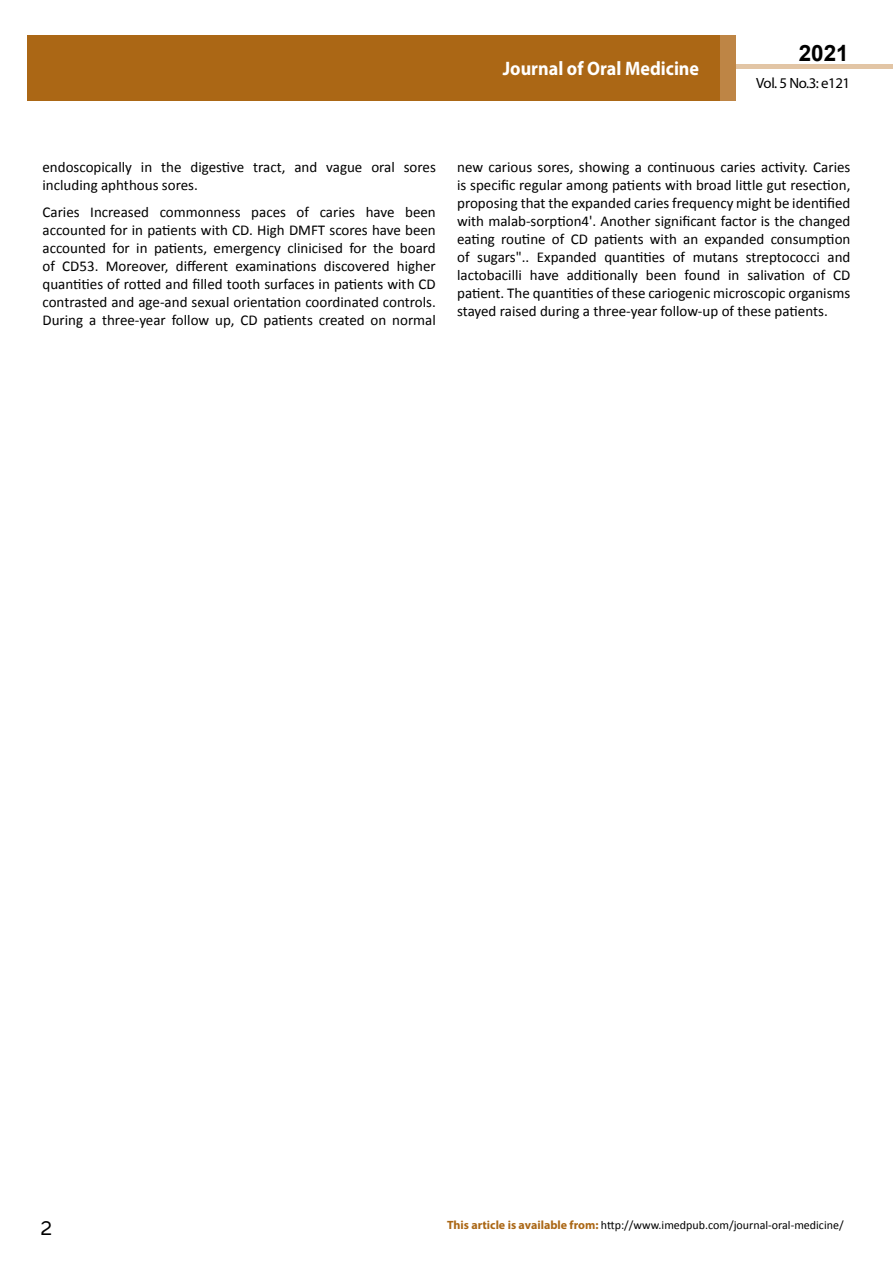
<style>
.page{position:relative;width:893px;height:1263px;background:#fff}
.page>*{position:absolute;margin:0;border:0;box-sizing:border-box;transform-origin:0 0}
.t1{font:25.5px "Tunga";color:#000}
.t2{font:700 22.5px "Arial";color:#000}
.t3{font:700 19.5px "Myriad Pro";color:#fff;scale:.93 1}
.t4{font:15px/18px "Calibri";color:#000;text-align:justify}
.t5{font:14.85px "Myriad Pro";letter-spacing:-.03em;color:#000}
.t6{font:12px "Calibri";color:#000}
.s1{font-family:"Myriad Pro";font-weight:700;color:#ab6715}
</style>
<div class="page">
<hr style="left:736px;top:65px;width:157px;height:4px;background:#e2c5a5">
<div style="left:27px;top:35px;width:694px;height:66px;background:#ab6715"></div>
<div style="left:720px;top:35px;width:16px;height:66px;background:#be8545"></div>
<h3 class="t3" style="left:503px;top:56px;width:213px">Journal of Oral Medicine</h3>
<h2 class="t2" style="left:799px;top:38px;width:52px">2021</h2>
<p class="t5" style="left:756px;top:74px;width:95px">Vol. 5 No.3: e121</p>
<p class="t4" style="left:43px;top:158px;width:395px">endoscopically in the digestive tract, and vague oral sores including aphthous sores.</p>
<p class="t4" style="left:43px;top:203px;width:395px">Caries Increased commonness paces of caries have been accounted for in patients with CD. High DMFT scores have been accounted for in patients, emergency clinicised for the board of CD53. Moreover, different examinations discovered higher quantities of rotted and filled tooth surfaces in patients with CD contrasted and age-and sexual orientation coordinated controls.<br>During a three-year follow up, CD patients created on normal</p>
<p class="t4" style="left:457px;top:158px;width:395px">new carious sores, showing a continuous caries activity. Caries is specific regular among patients with broad little gut resection, proposing that the expanded caries frequency might be identified with malab-sorption4'. Another significant factor is the changed eating routine of CD patients with an expanded consumption of sugars".. Expanded quantities of mutans streptococci and lactobacilli have additionally been found in salivation of CD patient. The quantities of these cariogenic microscopic organisms stayed raised during a three-year follow-up of these patients.</p>
<h1 class="t1" style="left:41px;top:1211px;width:13px">2</h1>
<p class="t6" style="left:447px;top:1217px;width:398px"><span class="s1">This article is available from:</span> http://www.imedpub.com/journal-oral-medicine/</p>
</div>
